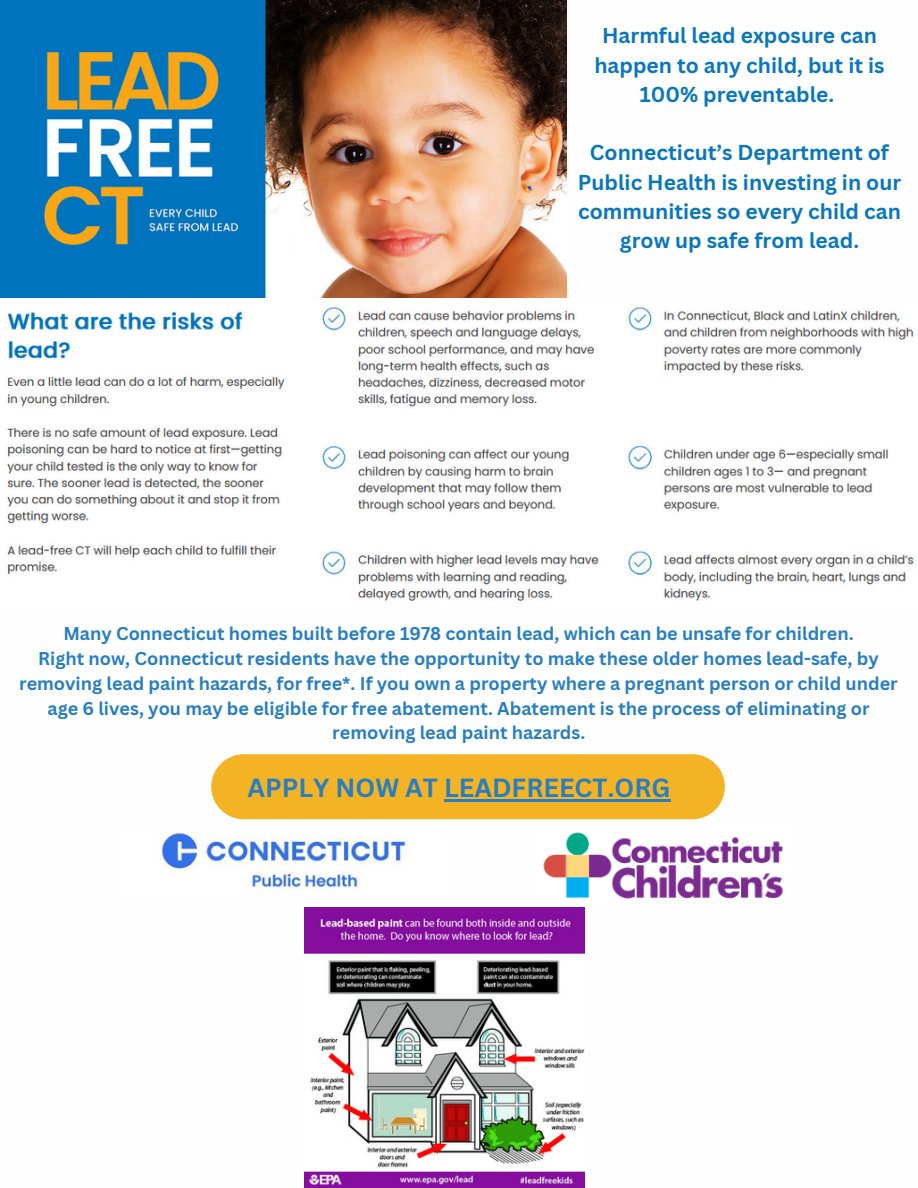
<style>
.page{position:relative;width:918px;height:1188px;background:#fff}
.page>*{position:absolute;margin:0;border:0;box-sizing:border-box;transform-origin:0 0}
.t1{font:700 25.5px "Canva Sans";color:#277ec2}
.t2{font:700 21px/29.2px "Canva Sans";color:#0a76bc;text-align:center}
.t3{font:700 18px/24.8px "Canva Sans";color:#277ec2;text-align:center}
</style>
<div class="page">
<img style="left:7px;top:307px;width:907px;height:294px">
<img style="left:0;top:0;width:567px;height:297px">
<img style="left:159px;top:833px;width:251px;height:55px">
<img style="left:543px;top:832px;width:240px;height:67px">
<div style="left:211px;top:754px;width:514px;height:65px;background:#f4b324;border-radius:33px"></div>
<img style="left:305px;top:907px;width:280px;height:281px">
<hr style="left:444px;top:799px;width:226px;height:2px;background:#277ec2">
<p class="t2" style="left:594px;top:21px;width:292px">Harmful lead exposure can happen to any child, but it is<br>100% preventable.</p>
<h2 class="t2" style="left:578px;top:138px;width:325px">Connecticut’s Department of<br>Public Health is investing in our communities so every child can grow up safe from lead.</h2>
<h2 class="t3" style="left:63px;top:621px;width:792px">Many Connecticut homes built before 1978 contain lead, which can be unsafe for children.</h2>
<p class="t3" style="left:19px;top:646px;width:880px">Right now, Connecticut residents have the opportunity to make these older homes lead-safe, by removing lead paint hazards, for free*. If you own a property where a pregnant person or child under age 6 lives, you may be eligible for free abatement. Abatement is the process of eliminating or removing lead paint hazards.</p>
<p class="t1" style="left:248px;top:770px;width:424px">APPLY NOW AT LEADFREECT.ORG</p>
</div>
